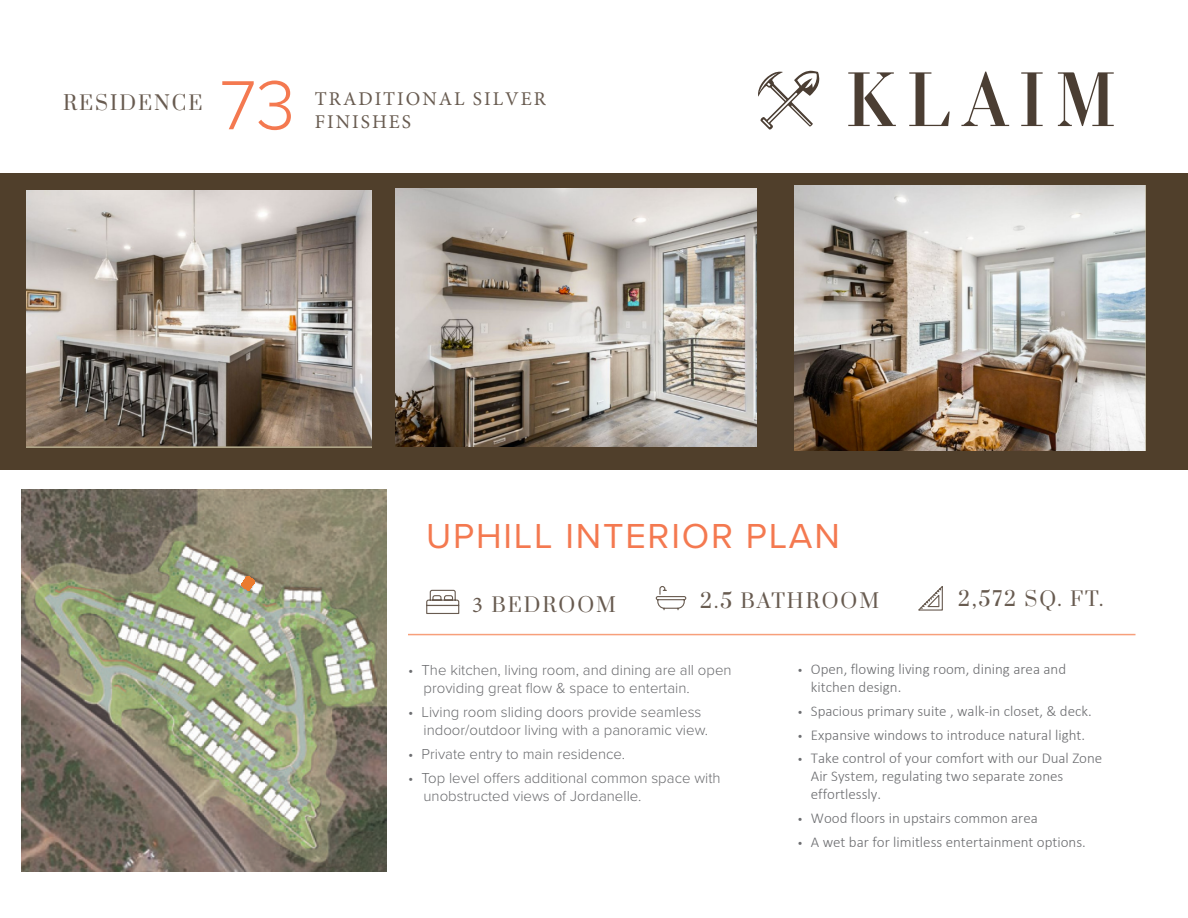
<style>
.page{position:relative;width:1188px;height:918px;background:#fff}
.page>*{position:absolute;margin:0;border:0;box-sizing:border-box;transform-origin:0 0}
.t1{font:300 72px "Proxima Nova";color:#f47950}
.t2{font:36px "Proxima Nova";letter-spacing:.05em;color:#f47950}
.t3{font:19.5px "Prata";letter-spacing:.1em;color:#685b50}
.t4{font:19.5px "Minion Pro";letter-spacing:.1em;color:#685b50}
.t5{font:300 15px/18px "Calibri";color:#6c6d70}
.t6{font:300 15px/18px "Proxima Nova";color:#6c6d70}
.s1{font-family:"Minion Pro";font-size:22.5px}
.s2{font-family:"Proxima Nova"}
</style>
<div class="page">
<div style="left:0;top:173px;width:1188px;height:297px;background:#503f2b"></div>
<svg style="left:426px;top:589px;width:34px;height:25px"></svg>
<svg style="left:655px;top:586px;width:32px;height:25px"></svg>
<svg style="left:918px;top:586px;width:25px;height:25px"></svg>
<hr style="left:408px;top:634px;width:728px;height:1px;background:#f79f7b">
<svg style="left:758px;top:71px;width:61px;height:59px"></svg>
<svg style="left:848px;top:72px;width:48px;height:54px"></svg>
<svg style="left:909px;top:72px;width:41px;height:54px"></svg>
<svg style="left:961px;top:72px;width:48px;height:54px"></svg>
<svg style="left:1021px;top:72px;width:22px;height:54px"></svg>
<svg style="left:1058px;top:72px;width:56px;height:54px"></svg>
<img style="left:27px;top:190px;width:345px;height:257px">
<img style="left:395px;top:189px;width:362px;height:258px">
<img style="left:794px;top:186px;width:351px;height:265px">
<img style="left:22px;top:489px;width:365px;height:382px">
<img style="left:241px;top:576px;width:14px;height:14px">
<h3 class="t3" style="left:63px;top:86px;width:141px">RESIDENCE</h3>
<h1 class="t1" style="left:220px;top:52px;width:77px">73</h1>
<h3 class="t4" style="left:315px;top:86px;width:232px">TRADITIONAL SILVER</h3>
<h3 class="t4" style="left:315px;top:109px;width:98px">FINISHES</h3>
<h2 class="t2" style="left:426px;top:509px;width:415px">UPHILL INTERIOR PLAN</h2>
<h3 class="t3" style="left:472px;top:589px;width:145px"><span class="s1">3</span> BEDROOM</h3>
<h3 class="t3" style="left:700px;top:585px;width:180px">2.5 BATHROOM</h3>
<h3 class="t3" style="left:958px;top:582px;width:147px">2,572 SQ. FT.</h3>
<p class="t6" style="left:424px;top:660px;width:310px;text-indent:-16px">• The kitchen, living room, and dining are all open providing great flow &amp; space to entertain.</p>
<p class="t6" style="left:424px;top:702px;width:286px;text-indent:-16px">• Living room sliding doors provide seamless indoor/outdoor living with a panoramic view.</p>
<p class="t6" style="left:408px;top:744px;width:219px">• Private entry to main residence.</p>
<p class="t6" style="left:424px;top:768px;width:299px;text-indent:-16px">• Top level offers additional common space with unobstructed views of Jordanelle.</p>
<p class="t5" style="left:811px;top:661px;width:257px;line-height:17.2px;text-indent:-14px"><span class="s2">•</span> Open, flowing living room, dining area and kitchen design.</p>
<p class="t5" style="left:797px;top:701px;width:296px"><span class="s2">•</span> Spacious primary suite , walk-in closet, &amp; deck.</p>
<p class="t5" style="left:797px;top:725px;width:289px"><span class="s2">•</span> Expansive windows to introduce natural light.</p>
<p class="t5" style="left:811px;top:749px;width:293px;text-indent:-14px"><span class="s2">•</span> Take control of your comfort with our Dual Zone<br>Air System, regulating two separate zones effortlessly.</p>
<p class="t5" style="left:797px;top:809px;width:242px"><span class="s2">•</span> Wood floors in upstairs common area</p>
<p class="t5" style="left:797px;top:833px;width:290px"><span class="s2">•</span> A wet bar for limitless entertainment options.</p>
</div>
